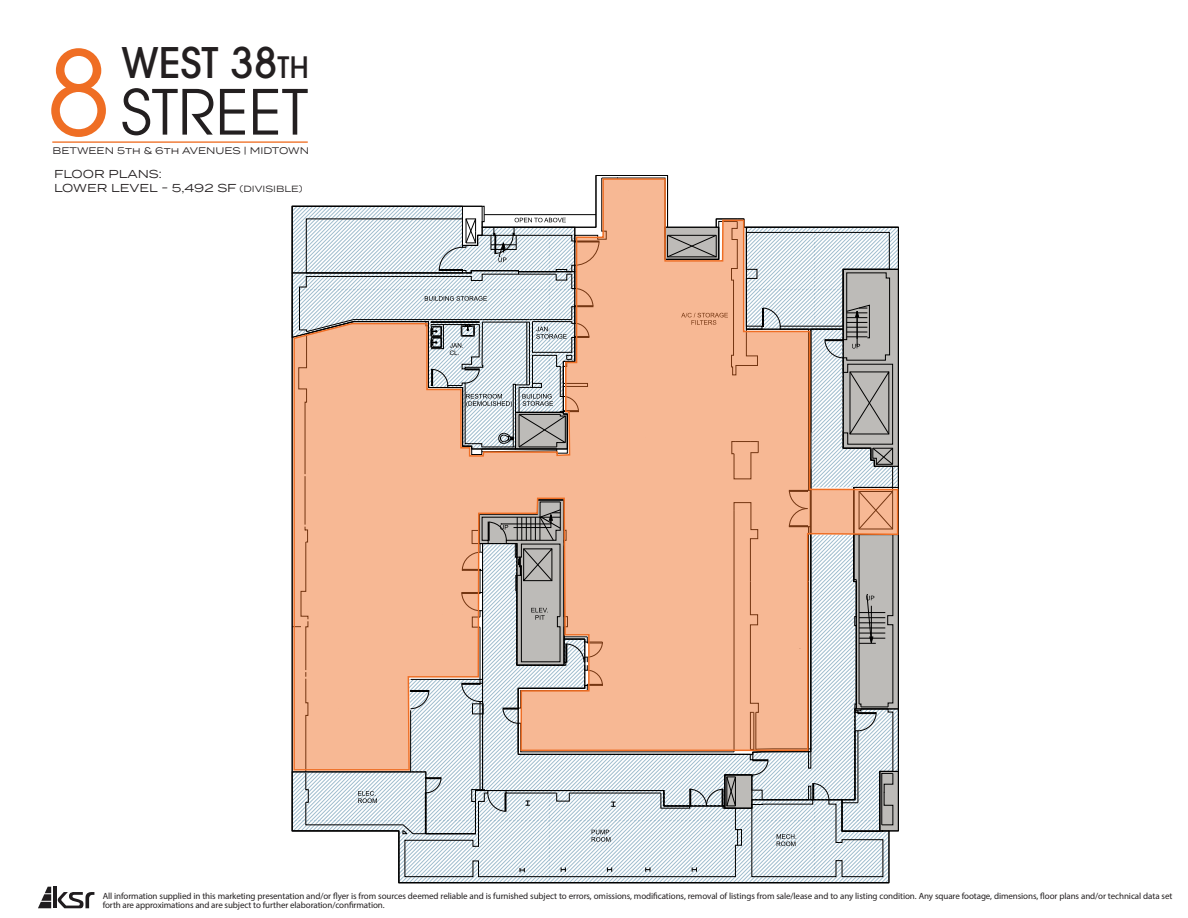
<style>
.page{position:relative;width:1188px;height:918px;background:#fff}
.page>*{position:absolute;margin:0;border:0;box-sizing:border-box;transform-origin:0 0}
.t1{font:115.8px "ITC Avant Garde Pro";color:#ef6e24}
.t2{font:61.8px "ITC Avant Garde Pro";color:#231f20}
.t3{font:500 41.85px "ITC Avant Garde Pro";color:#231f20}
.t4{font:11.55px/13.8px "Termina";color:#231f20}
.t5{font:9.6px "Termina";color:#231f20}
.t6{font:9px/9.8px "Myriad Pro";letter-spacing:-.01em;color:#231f20}
.s1{font-size:29.25px}
.s2{font-size:9px}
</style>
<div class="page">
<hr style="left:889px;top:831px;width:1px;height:52px;background:#000">
<hr style="left:399px;top:882px;width:490px;height:1px;background:#000">
<hr style="left:399px;top:831px;width:1px;height:52px;background:#000">
<svg style="left:292px;top:175px;width:607px;height:702px"></svg>
<svg style="left:57px;top:892px;width:37px;height:16px"></svg>
<hr style="left:53px;top:887px;width:4px;height:21px;background:#1f1c1e">
<svg style="left:38px;top:887px;width:13px;height:21px"></svg>
<hr style="left:52px;top:141px;width:256px;height:2px;background:#ef6e24">
<svg style="left:293px;top:178px;width:606px;height:593px"></svg>
<p class="t3" style="left:121px;top:36px;width:189px">WEST 38<span class="s1">th</span></p>
<p class="t2" style="left:121px;top:74px;width:189px">STREET</p>
<p class="t1" style="left:46px;top:21px;width:66px">8</p>
<p class="t5" style="left:53px;top:144px;width:258px">BETWEEN 5th &amp; 6th AVENUES | MIDTOWN</p>
<p class="t4" style="left:54px;top:166px;width:250px">FLOOR PLANS:<br>LOWER LEVEL - 5,492 SF <span class="s2">(DIVISIBLE)</span></p>
<p class="t6" style="left:103px;top:891px;width:1071px">All information supplied in this marketing presentation and/or flyer is from sources deemed reliable and is furnished subject to errors, omissions, modifications, removal of listings from sale/lease and to any listing condition. Any square footage, dimensions, floor plans and/or technical data set forth are approximations and are subject to further elaboration/confirmation.</p>
</div>
